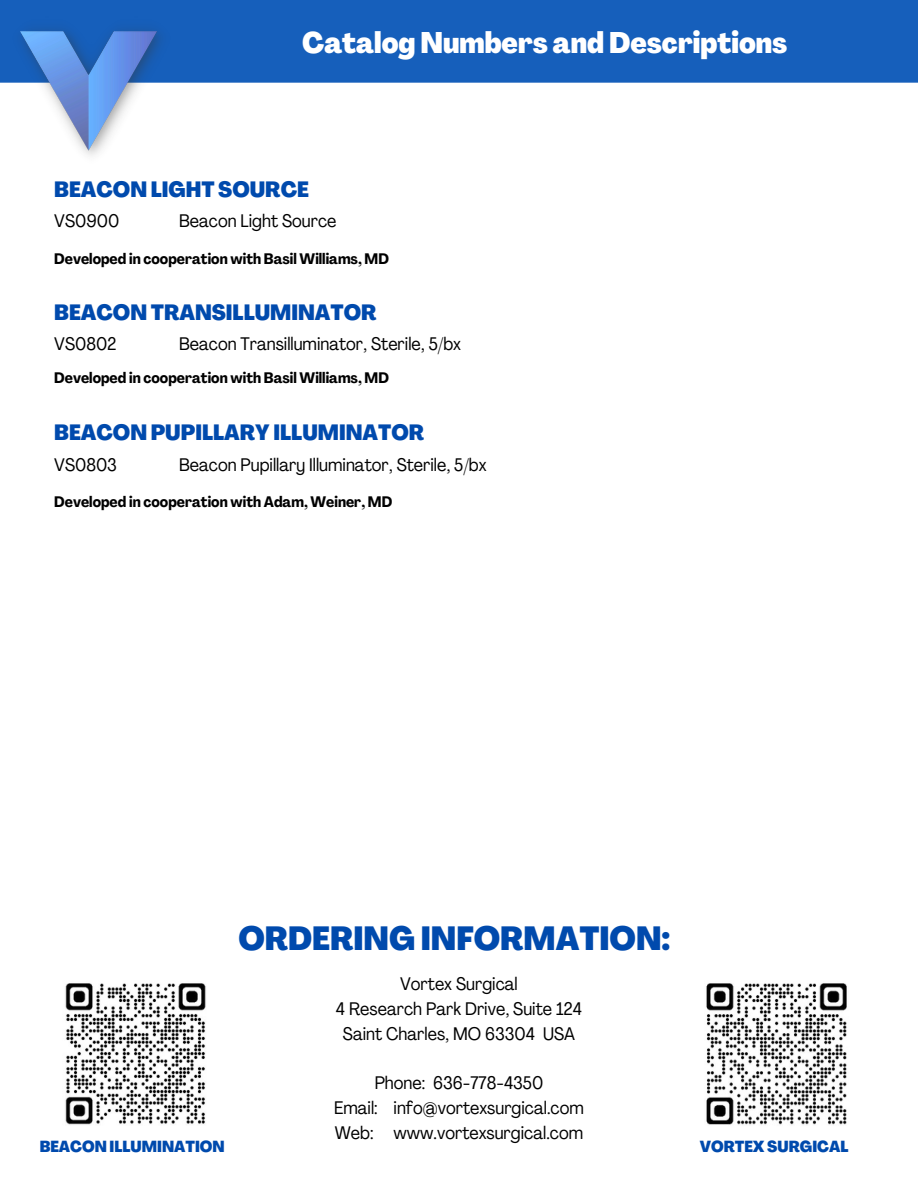
<style>
.page{position:relative;width:918px;height:1188px;background:#fff}
.page>*{position:absolute;margin:0;border:0;box-sizing:border-box;transform-origin:0 0}
.t1{font:800 condensed 33px "Agrandir";color:#004aad}
.t2{font:800 condensed 29.25px "Agrandir";color:#fff}
.t3{font:800 condensed 21.75px "Agrandir";color:#004aad}
.t4{font:condensed 18px/24.8px "Agrandir";color:#000;text-align:center}
.t5{font:800 condensed 15.75px "Agrandir";color:#004aad}
.t6{font:700 condensed 15px "Agrandir";color:#000}
</style>
<div class="page">
<div style="left:0;top:0;width:918px;height:83px;background:#165fbb"></div>
<img style="left:11px;top:17px;width:162px;height:139px">
<img style="left:65px;top:983px;width:141px;height:142px">
<img style="left:706px;top:983px;width:141px;height:142px">
<h2 class="t2" style="left:302px;top:31px;width:487px">Catalog Numbers and Descriptions</h2>
<p class="t3" style="left:54px;top:181px;width:256px">BEACON LIGHT SOURCE</p>
<p class="t4" style="left:54px;top:210px;width:67px">VS0900</p>
<p class="t4" style="left:179px;top:210px;width:159px">Beacon Light Source</p>
<p class="t6" style="left:54px;top:252px;width:336px">Developed in cooperation with Basil Williams, MD</p>
<p class="t3" style="left:54px;top:304px;width:324px">BEACON TRANSILLUMINATOR</p>
<p class="t4" style="left:54px;top:334px;width:64px">VS0802</p>
<p class="t4" style="left:179px;top:334px;width:284px">Beacon Transilluminator, Sterile, 5/bx</p>
<p class="t6" style="left:54px;top:372px;width:336px">Developed in cooperation with Basil Williams, MD</p>
<p class="t3" style="left:54px;top:424px;width:371px">BEACON PUPILLARY ILLUMINATOR</p>
<p class="t4" style="left:54px;top:454px;width:64px">VS0803</p>
<p class="t4" style="left:179px;top:454px;width:309px">Beacon Pupillary Illuminator, Sterile, 5/bx</p>
<p class="t6" style="left:54px;top:495px;width:339px">Developed in cooperation with Adam, Weiner, MD</p>
<h1 class="t1" style="left:238px;top:925px;width:433px">ORDERING INFORMATION:</h1>
<p class="t4" style="left:336px;top:973px;width:248px">Vortex Surgical<br>4 Research Park Drive, Suite 124<br>Saint Charles, MO 63304 USA</p>
<p class="t4" style="left:334px;top:1072px;width:251px">Phone: 636-778-4350<br>Email: info@vortexsurgical.com<br>Web: www.vortexsurgical.com</p>
<p class="t5" style="left:40px;top:1140px;width:186px">BEACON ILLUMINATION</p>
<p class="t5" style="left:700px;top:1140px;width:150px">VORTEX SURGICAL</p>
</div>
